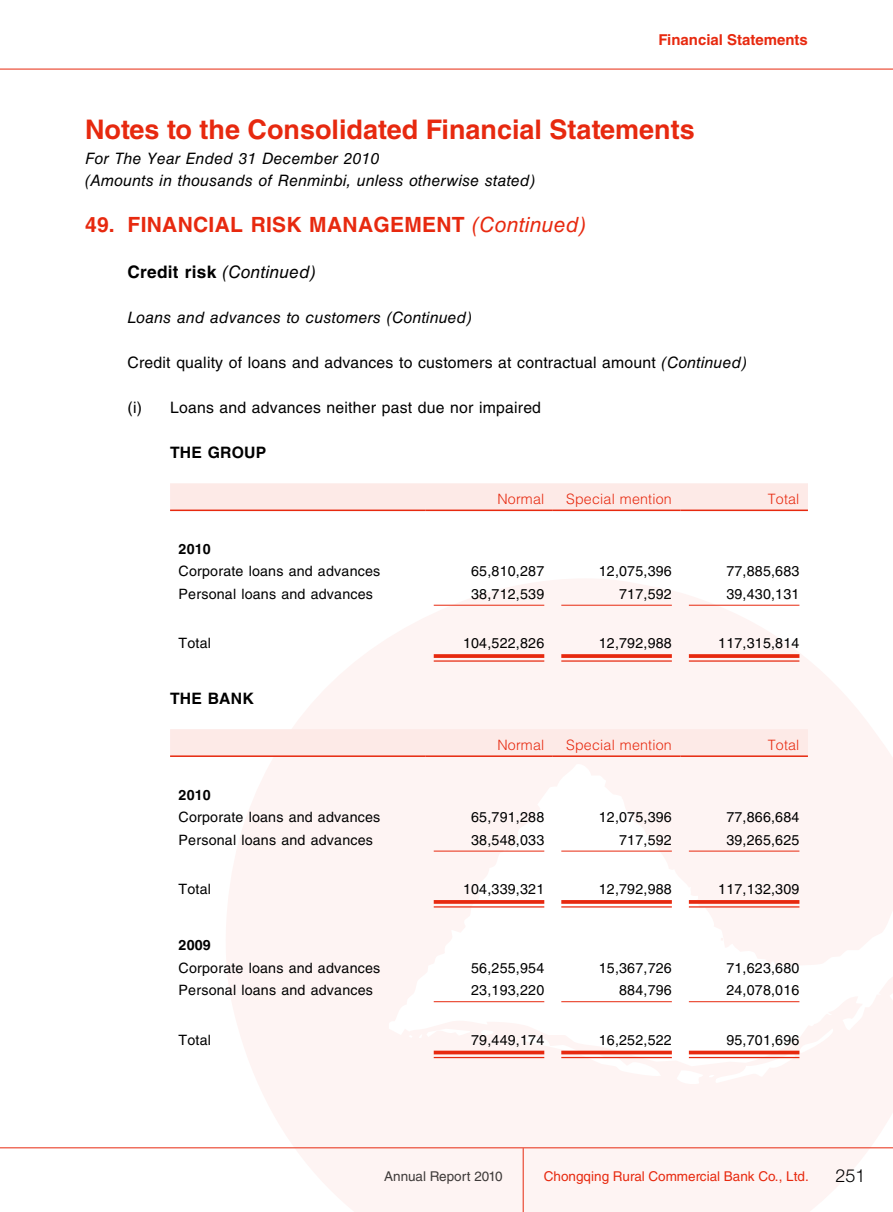
<style>
.page{position:relative;width:893px;height:1212px;background:#fff}
.page>*{position:absolute;margin:0;border:0;box-sizing:border-box;transform-origin:0 0}
.t1{font:700 27px "Helvetica LT Std";color:#e7290f}
._03_Subhead_1{font:700 21px "Helvetica LT Std";letter-spacing:.015em;color:#e7290f}
.t2{font:300 18px "Helvetica Neue LT Std";color:#000}
._04_Subhead_2{font:italic 17.25px "Helvetica LT Std";letter-spacing:.015em;color:#000}
._05_Subhead_3{font:italic 15.75px/22.5px "Helvetica LT Std";letter-spacing:.015em;color:#000}
._01_Body_Text{font:15.75px "Helvetica LT Std";letter-spacing:.015em;color:#000}
._01_Body_Text-2{font:700 15.75px "Helvetica LT Std";letter-spacing:.015em;color:#000}
.t3{font:700 15px "Helvetica LT Std";color:#e7290f}
._06_Table_Text{font:14.25px "Helvetica LT Std";letter-spacing:.015em;color:#000}
._06_Table_Text-2{font:300 14.25px "Helvetica LT Std";letter-spacing:.015em;color:#e7290f}
._06_Table_Text-3{font:700 14.25px "Helvetica LT Std";letter-spacing:.015em;color:#000}
.t4{font:13.5px "Helvetica LT Std";color:#e7290f}
.t5{font:13.5px "Helvetica LT Std";color:#3e3a39}
.s1{font-weight:400;font-style:italic}
.s2{font-weight:700;font-style:normal}
.s3{font-style:italic}
</style>
<div class="page">
<hr style="left:0;top:69px;width:893px;height:1px;background:#e7290f">
<svg style="left:219px;top:579px;width:674px;height:633px;fill:#fef4f3"></svg>
<hr style="left:0;top:1147px;width:893px;height:1px;background:#e7290f">
<hr style="left:523px;top:1148px;width:1px;height:64px;background:#e7290f">
<div style="left:170px;top:483px;width:638px;height:26px;background:#fdeae7"></div>
<hr style="left:170px;top:509px;width:255px;height:2px;background:#e7290f">
<hr style="left:425px;top:509px;width:128px;height:2px;background:#e7290f">
<hr style="left:553px;top:509px;width:127px;height:2px;background:#e7290f">
<hr style="left:680px;top:509px;width:128px;height:2px;background:#e7290f">
<hr style="left:434px;top:605px;width:110px;height:1px;background:#e7290f">
<hr style="left:561px;top:605px;width:111px;height:1px;background:#e7290f">
<hr style="left:689px;top:605px;width:110px;height:1px;background:#e7290f">
<svg style="left:434px;top:654px;width:110px;height:4px"></svg>
<hr style="left:434px;top:660px;width:110px;height:2px;background:#e7290f">
<svg style="left:561px;top:654px;width:111px;height:4px"></svg>
<hr style="left:561px;top:660px;width:111px;height:2px;background:#e7290f">
<svg style="left:689px;top:654px;width:110px;height:4px"></svg>
<hr style="left:689px;top:660px;width:110px;height:2px;background:#e7290f">
<div style="left:170px;top:729px;width:638px;height:26px;background:#fdeae7"></div>
<hr style="left:170px;top:755px;width:255px;height:2px;background:#e7290f">
<hr style="left:425px;top:755px;width:128px;height:2px;background:#e7290f">
<hr style="left:553px;top:755px;width:127px;height:2px;background:#e7290f">
<hr style="left:680px;top:755px;width:128px;height:2px;background:#e7290f">
<hr style="left:434px;top:851px;width:110px;height:1px;background:#e7290f">
<hr style="left:561px;top:851px;width:111px;height:1px;background:#e7290f">
<hr style="left:689px;top:851px;width:110px;height:1px;background:#e7290f">
<svg style="left:434px;top:900px;width:110px;height:4px"></svg>
<hr style="left:434px;top:906px;width:110px;height:1px;background:#e7290f">
<svg style="left:561px;top:900px;width:111px;height:4px"></svg>
<hr style="left:561px;top:906px;width:111px;height:1px;background:#e7290f">
<svg style="left:689px;top:900px;width:110px;height:4px"></svg>
<hr style="left:689px;top:906px;width:110px;height:1px;background:#e7290f">
<hr style="left:434px;top:1001px;width:110px;height:1px;background:#e7290f">
<hr style="left:561px;top:1001px;width:111px;height:1px;background:#e7290f">
<hr style="left:689px;top:1001px;width:110px;height:1px;background:#e7290f">
<hr style="left:434px;top:1051px;width:110px;height:3px;background:#e7290f">
<hr style="left:434px;top:1057px;width:110px;height:1px;background:#e7290f">
<hr style="left:561px;top:1051px;width:111px;height:3px;background:#e7290f">
<hr style="left:561px;top:1057px;width:111px;height:1px;background:#e7290f">
<hr style="left:689px;top:1051px;width:110px;height:3px;background:#e7290f">
<hr style="left:689px;top:1057px;width:110px;height:1px;background:#e7290f">
<p class="t3" style="left:658px;top:31px;width:151px">Financial Statements</p>
<h1 class="t1" style="left:85px;top:113px;width:611px">Notes to the Consolidated Financial Statements</h1>
<p class="_05_Subhead_3" style="left:85px;top:147px;width:452px">For The Year Ended 31 December 2010<br>(Amounts in thousands of Renminbi, unless otherwise stated)</p>
<p class="_03_Subhead_1" style="left:85px;top:212px;width:503px">49. FINANCIAL RISK MANAGEMENT <span class="s1">(Continued)</span></p>
<p class="_04_Subhead_2" style="left:128px;top:262px;width:190px"><span class="s2">Credit risk</span> (Continued)</p>
<p class="_05_Subhead_3" style="left:128px;top:306px;width:346px">Loans and advances to customers (Continued)</p>
<p class="_01_Body_Text" style="left:128px;top:353px;width:621px">Credit quality of loans and advances to customers at contractual amount <span class="s3">(Continued)</span></p>
<p class="_01_Body_Text" style="left:128px;top:398px;width:415px">(i) Loans and advances neither past due nor impaired</p>
<p class="_01_Body_Text-2" style="left:170px;top:443px;width:98px">THE GROUP</p>
<p class="_06_Table_Text-2" style="left:497px;top:490px;width:48px">Normal</p>
<p class="_06_Table_Text-2" style="left:566px;top:490px;width:107px">Special mention</p>
<p class="_06_Table_Text-2" style="left:768px;top:490px;width:33px">Total</p>
<p class="_06_Table_Text-3" style="left:179px;top:540px;width:34px">2010</p>
<p class="_06_Table_Text" style="left:179px;top:563px;width:203px">Corporate loans and advances</p>
<p class="_06_Table_Text" style="left:471px;top:563px;width:75px">65,810,287</p>
<p class="_06_Table_Text" style="left:599px;top:563px;width:75px">12,075,396</p>
<p class="_06_Table_Text" style="left:726px;top:563px;width:75px">77,885,683</p>
<p class="_06_Table_Text" style="left:179px;top:585px;width:196px">Personal loans and advances</p>
<p class="_06_Table_Text" style="left:471px;top:585px;width:75px">38,712,539</p>
<p class="_06_Table_Text" style="left:619px;top:585px;width:54px">717,592</p>
<p class="_06_Table_Text" style="left:726px;top:585px;width:75px">39,430,131</p>
<p class="_06_Table_Text" style="left:179px;top:635px;width:34px">Total</p>
<p class="_06_Table_Text" style="left:463px;top:635px;width:83px">104,522,826</p>
<p class="_06_Table_Text" style="left:599px;top:635px;width:75px">12,792,988</p>
<p class="_06_Table_Text" style="left:718px;top:635px;width:83px">117,315,814</p>
<p class="_01_Body_Text-2" style="left:170px;top:689px;width:85px">THE BANK</p>
<p class="_06_Table_Text-2" style="left:497px;top:736px;width:48px">Normal</p>
<p class="_06_Table_Text-2" style="left:566px;top:736px;width:107px">Special mention</p>
<p class="_06_Table_Text-2" style="left:768px;top:736px;width:33px">Total</p>
<p class="_06_Table_Text-3" style="left:179px;top:786px;width:34px">2010</p>
<p class="_06_Table_Text" style="left:179px;top:809px;width:203px">Corporate loans and advances</p>
<p class="_06_Table_Text" style="left:471px;top:809px;width:75px">65,791,288</p>
<p class="_06_Table_Text" style="left:599px;top:809px;width:75px">12,075,396</p>
<p class="_06_Table_Text" style="left:726px;top:809px;width:75px">77,866,684</p>
<p class="_06_Table_Text" style="left:179px;top:831px;width:196px">Personal loans and advances</p>
<p class="_06_Table_Text" style="left:471px;top:831px;width:75px">38,548,033</p>
<p class="_06_Table_Text" style="left:619px;top:831px;width:54px">717,592</p>
<p class="_06_Table_Text" style="left:726px;top:831px;width:75px">39,265,625</p>
<p class="_06_Table_Text" style="left:179px;top:881px;width:34px">Total</p>
<p class="_06_Table_Text" style="left:463px;top:881px;width:83px">104,339,321</p>
<p class="_06_Table_Text" style="left:599px;top:881px;width:75px">12,792,988</p>
<p class="_06_Table_Text" style="left:718px;top:881px;width:83px">117,132,309</p>
<p class="_06_Table_Text-3" style="left:179px;top:936px;width:34px">2009</p>
<p class="_06_Table_Text" style="left:179px;top:959px;width:203px">Corporate loans and advances</p>
<p class="_06_Table_Text" style="left:471px;top:959px;width:75px">56,255,954</p>
<p class="_06_Table_Text" style="left:599px;top:959px;width:75px">15,367,726</p>
<p class="_06_Table_Text" style="left:726px;top:959px;width:75px">71,623,680</p>
<p class="_06_Table_Text" style="left:179px;top:982px;width:196px">Personal loans and advances</p>
<p class="_06_Table_Text" style="left:471px;top:982px;width:75px">23,193,220</p>
<p class="_06_Table_Text" style="left:619px;top:982px;width:54px">884,796</p>
<p class="_06_Table_Text" style="left:726px;top:982px;width:75px">24,078,016</p>
<p class="_06_Table_Text" style="left:179px;top:1031px;width:34px">Total</p>
<p class="_06_Table_Text" style="left:471px;top:1031px;width:75px">79,449,174</p>
<p class="_06_Table_Text" style="left:599px;top:1031px;width:75px">16,252,522</p>
<p class="_06_Table_Text" style="left:726px;top:1031px;width:75px">95,701,696</p>
<p class="t5" style="left:384px;top:1168px;width:120px">Annual Report 2010</p>
<p class="t4" style="left:544px;top:1168px;width:266px">Chongqing Rural Commercial Bank Co., Ltd.</p>
<p class="t2" style="left:835px;top:1165px;width:32px">251</p>
</div>
